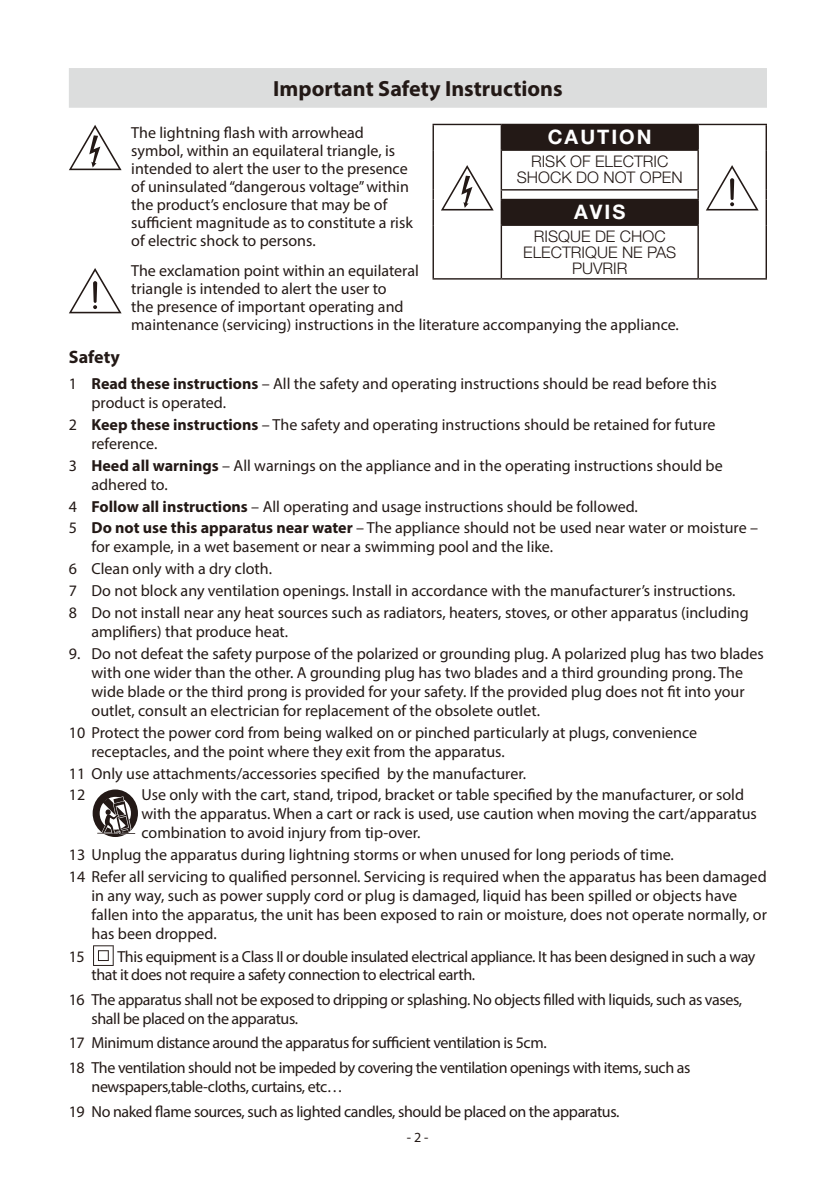
<style>
.page{position:relative;width:823px;height:1191px;background:#fff}
.page>*{position:absolute;margin:0;border:0;box-sizing:border-box;transform-origin:0 0}
.大标题{font:700 22px "Myriad Pro";color:#231916}
.正文_0{font:700 20px "Helvetica Neue LT Pro";letter-spacing:.1em;color:#fff}
.小标题{font:700 18px "Myriad Pro";color:#231916}
.正文{font:16px/19px "Myriad Pro";color:#231916}
.正文-2{font:16px/19px "Myriad Pro";letter-spacing:-.025em;color:#231916}
.正文_0-2{font:300 16px/16px "Helvetica Neue LT Pro";color:#231916;text-align:center}
.正文副本{font:14px "Myriad Pro";color:#231916}
.s1{font-weight:700}
</style>
<div class="page">
<div style="left:69px;top:68px;width:697px;height:40px;background:#dcdddd"></div>
<svg style="left:69px;top:125px;width:52px;height:45px"></svg>
<svg style="left:69px;top:268px;width:52px;height:45px"></svg>
<div style="left:93px;top:789px;width:45px;height:48px;background:#231916;border-radius:50%"></div>
<svg style="left:97px;top:796px;width:38px;height:38px"></svg>
<svg style="left:93px;top:945px;width:21px;height:21px"></svg>
<hr style="left:432px;top:124px;width:69px;height:1px;background:#231916">
<svg style="left:432px;top:125px;width:1px;height:25px"></svg>
<hr style="left:697px;top:124px;width:69px;height:1px;background:#231916">
<svg style="left:765px;top:125px;width:1px;height:25px"></svg>
<hr style="left:432px;top:150px;width:1px;height:40px;background:#231916">
<hr style="left:765px;top:150px;width:1px;height:40px;background:#231916">
<svg style="left:432px;top:190px;width:1px;height:35px"></svg>
<svg style="left:500px;top:124px;width:198px;height:100px"></svg>
<svg style="left:765px;top:190px;width:1px;height:35px"></svg>
<hr style="left:432px;top:225px;width:1px;height:53px;background:#231916">
<hr style="left:500px;top:224px;width:198px;height:2px;background:#231916">
<hr style="left:500px;top:226px;width:1px;height:52px;background:#231916">
<hr style="left:697px;top:226px;width:1px;height:52px;background:#231916">
<hr style="left:765px;top:225px;width:1px;height:53px;background:#231916">
<hr style="left:432px;top:278px;width:69px;height:1px;background:#231916">
<hr style="left:501px;top:278px;width:196px;height:1px;background:#231916">
<hr style="left:697px;top:278px;width:69px;height:1px;background:#231916">
<svg style="left:441px;top:165px;width:52px;height:45px"></svg>
<svg style="left:706px;top:165px;width:52px;height:45px"></svg>
<p class="大标题" style="left:273px;top:74px;width:291px">Important Safety Instructions</p>
<p class="正文" style="left:131px;top:124px;width:283px;line-height:18px">The lightning flash with arrowhead symbol, within an equilateral triangle, is intended to alert the user to the presence of uninsulated “dangerous voltage” within the product’s enclosure that may be of sufficient magnitude as to constitute a risk of electric shock to persons.</p>
<p class="正文" style="left:131px;top:260px;width:289px">The exclamation point within an equilateral</p>
<p class="正文" style="left:131px;top:279px;width:549px;line-height:18px">triangle is intended to alert the user to<br>the presence of important operating and<br>maintenance (servicing) instructions in the literature accompanying the appliance.</p>
<p class="正文_0" style="left:547px;top:125px;width:105px">CAUTION</p>
<p class="正文_0-2" style="left:516px;top:153px;width:167px">RISK OF ELECTRIC<br>SHOCK DO NOT OPEN</p>
<p class="正文_0" style="left:573px;top:200px;width:53px">AVIS</p>
<p class="正文_0-2" style="left:523px;top:228px;width:154px">RISQUE DE CHOC<br>ELECTRIQUE NE PAS<br>PUVRIR</p>
<p class="小标题" style="left:69px;top:346px;width:52px">Safety</p>
<p class="正文" style="left:91px;top:374px;width:626px;text-indent:-23px">1 <span class="s1">Read these instructions</span> – All the safety and operating instructions should be read before this product is operated.</p>
<p class="正文" style="left:91px;top:415px;width:625px;text-indent:-23px">2 <span class="s1">Keep these instructions</span> – The safety and operating instructions should be retained for future reference.</p>
<p class="正文" style="left:91px;top:455px;width:632px;text-indent:-23px">3 <span class="s1">Heed all warnings</span> – All warnings on the appliance and in the operating instructions should be adhered to.</p>
<p class="正文" style="left:69px;top:496px;width:570px">4 <span class="s1">Follow all instructions</span> – All operating and usage instructions should be followed.</p>
<p class="正文" style="left:91px;top:518px;width:667px;text-indent:-23px">5 <span class="s1">Do not use this apparatus near water</span> – The appliance should not be used near water or moisture – for example, in a wet basement or near a swimming pool and the like.</p>
<p class="正文" style="left:69px;top:559px;width:205px">6 Clean only with a dry cloth.</p>
<p class="正文" style="left:69px;top:581px;width:667px">7 Do not block any ventilation openings. Install in accordance with the manufacturer’s instructions.</p>
<p class="正文" style="left:91px;top:603px;width:658px;text-indent:-23px">8 Do not install near any heat sources such as radiators, heaters, stoves, or other apparatus (including amplifiers) that produce heat.</p>
<p class="正文" style="left:91px;top:643px;width:673px;text-indent:-23px">9. Do not defeat the safety purpose of the polarized or grounding plug. A polarized plug has two blades with one wider than the other. A grounding plug has two blades and a third grounding prong. The wide blade or the third prong is provided for your safety. If the provided plug does not fit into your outlet, consult an electrician for replacement of the obsolete outlet.</p>
<p class="正文" style="left:91px;top:722px;width:606px;text-indent:-23px">10 Protect the power cord from being walked on or pinched particularly at plugs, convenience receptacles, and the point where they exit from the apparatus.</p>
<p class="正文" style="left:69px;top:763px;width:458px">11 Only use attachments/accessories specified by the manufacturer.</p>
<p class="正文" style="left:69px;top:785px;width:18px">12</p>
<p class="正文" style="left:141px;top:785px;width:616px">Use only with the cart, stand, tripod, bracket or table specified by the manufacturer, or sold with the apparatus. When a cart or rack is used, use caution when moving the cart/apparatus combination to avoid injury from tip-over.</p>
<p class="正文" style="left:69px;top:845px;width:606px">13 Unplug the apparatus during lightning storms or when unused for long periods of time.</p>
<p class="正文" style="left:91px;top:867px;width:676px;text-indent:-23px">14 Refer all servicing to qualified personnel. Servicing is required when the apparatus has been damaged in any way, such as power supply cord or plug is damaged, liquid has been spilled or objects have fallen into the apparatus, the unit has been exposed to rain or moisture, does not operate normally, or has been dropped.</p>
<p class="正文" style="left:69px;top:947px;width:18px">15</p>
<p class="正文-2" style="left:91px;top:948px;width:665px;line-height:17.6px;text-indent:26px">This equipment is a Class II or double insulated electrical appliance. It has been designed in such a way that it does not require a safety connection to electrical earth.</p>
<p class="正文-2" style="left:91px;top:989px;width:651px;text-indent:-23px">16 The apparatus shall not be exposed to dripping or splashing. No objects filled with liquids, such as vases, shall be placed on the apparatus.</p>
<p class="正文-2" style="left:69px;top:1033px;width:479px">17 Minimum distance around the apparatus for sufficient ventilation is 5cm.</p>
<p class="正文-2" style="left:91px;top:1057px;width:600px;text-indent:-23px">18 The ventilation should not be impeded by covering the ventilation openings with items, such as newspapers,table-cloths, curtains, etc…</p>
<p class="正文-2" style="left:69px;top:1101px;width:551px">19 No naked flame sources, such as lighted candles, should be placed on the apparatus.</p>
<p class="正文副本" style="left:406px;top:1128px;width:23px">- 2 -</p>
</div>
